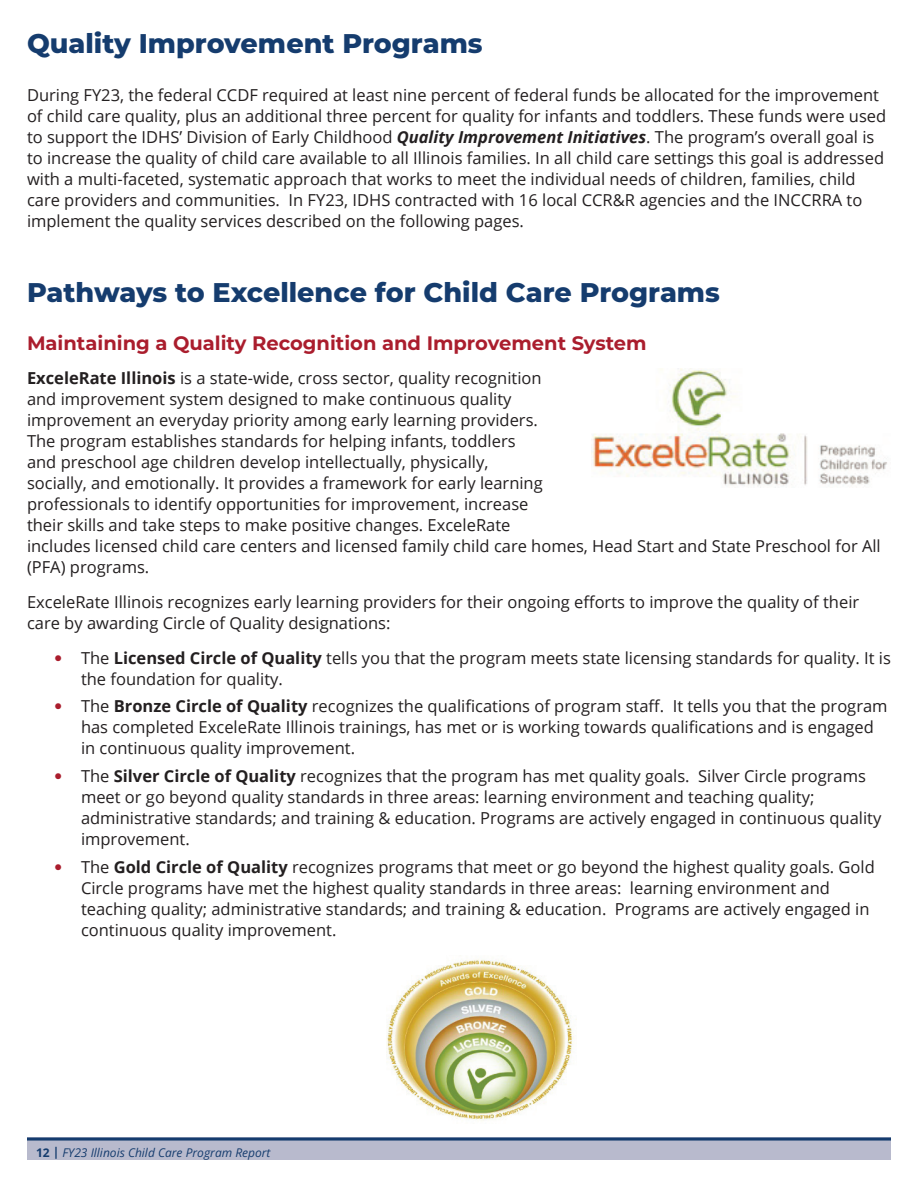
<style>
.page{position:relative;width:918px;height:1188px;background:#fff}
.page>*{position:absolute;margin:0;border:0;box-sizing:border-box;transform-origin:0 0}
.Header_2_NoRule2{font:800 27px "Montserrat";color:#153c6e}
.Header_3{font:700 19.5px "Montserrat";color:#aa1d2d}
.Body_Text_11_14{font:16.5px/21px "Open Sans";color:#231f20}
.Bullet_1_Red_NoBold{font:16.5px/21px "Open Sans";color:#231f20}
.t1{font:italic 12px "Open Sans";color:#153c6e}
.s1{font-weight:700;font-style:italic}
.s2{font-weight:700}
.s3{font-family:"Avenir Next Condensed";color:#aa1d2d}
.s4{font-weight:700;font-style:normal}
</style>
<div class="page">
<div style="left:27px;top:1138px;width:864px;height:22px;background:#b8bacd"></div>
<hr style="left:27px;top:1138px;width:864px;height:3px;background:#153c6e">
<img style="left:386px;top:959px;width:191px;height:162px">
<img style="left:591px;top:369px;width:296px;height:117px">
<h2 class="Header_2_NoRule2" style="left:27px;top:24px;width:457px">Quality Improvement Programs</h2>
<p class="Body_Text_11_14" style="left:27px;top:84px;width:861px">During FY23, the federal CCDF required at least nine percent of federal funds be allocated for the improvement of child care quality, plus an additional three percent for quality for infants and toddlers. These funds were used to support the IDHS’ Division of Early Childhood <span class="s1">Quality Improvement Initiatives</span>. The program’s overall goal is to increase the quality of child care available to all Illinois families. In all child care settings this goal is addressed with a multi-faceted, systematic approach that works to meet the individual needs of children, families, child care providers and communities. In FY23, IDHS contracted with 16 local CCR&amp;R agencies and the INCCRRA to implement the quality services described on the following pages.</p>
<h2 class="Header_2_NoRule2" style="left:27px;top:272px;width:694px">Pathways to Excellence for Child Care Programs</h2>
<h3 class="Header_3" style="left:27px;top:329px;width:621px">Maintaining a Quality Recognition and Improvement System</h3>
<p class="Body_Text_11_14" style="left:27px;top:367px;width:855px"><span class="s2">ExceleRate Illinois</span> is a state-wide, cross sector, quality recognition<br>and improvement system designed to make continuous quality<br>improvement an everyday priority among early learning providers.<br>The program establishes standards for helping infants, toddlers<br>and preschool age children develop intellectually, physically,<br>socially, and emotionally. It provides a framework for early learning<br>professionals to identify opportunities for improvement, increase<br>their skills and take steps to make positive changes. ExceleRate<br>includes licensed child care centers and licensed family child care homes, Head Start and State Preschool for All (PFA) programs.</p>
<p class="Body_Text_11_14" style="left:27px;top:590px;width:834px;line-height:21.6px">ExceleRate Illinois recognizes early learning providers for their ongoing efforts to improve the quality of their care by awarding Circle of Quality designations:</p>
<p class="Bullet_1_Red_NoBold" style="left:81px;top:647px;width:812px;text-indent:-27px"><span class="s3">•</span> The <span class="s2">Licensed Circle of Quality</span> tells you that the program meets state licensing standards for quality. It is the foundation for quality.</p>
<p class="Bullet_1_Red_NoBold" style="left:81px;top:695px;width:808px;text-indent:-27px"><span class="s3">•</span> The <span class="s2">Bronze Circle of Quality</span> recognizes the qualifications of program staff. It tells you that the program has completed ExceleRate Illinois trainings, has met or is working towards qualifications and is engaged in continuous quality improvement.</p>
<p class="Bullet_1_Red_NoBold" style="left:81px;top:765px;width:802px;text-indent:-27px"><span class="s3">•</span> The <span class="s2">Silver Circle of Quality</span> recognizes that the program has met quality goals. Silver Circle programs meet or go beyond quality standards in three areas: learning environment and teaching quality; administrative standards; and training &amp; education. Programs are actively engaged in continuous quality improvement.</p>
<p class="Bullet_1_Red_NoBold" style="left:81px;top:856px;width:795px;text-indent:-27px"><span class="s3">•</span> The <span class="s2">Gold Circle of Quality</span> recognizes programs that meet or go beyond the highest quality goals. Gold Circle programs have met the highest quality standards in three areas: learning environment and teaching quality; administrative standards; and training &amp; education. Programs are actively engaged in continuous quality improvement.</p>
<p class="t1" style="left:36px;top:1144px;width:236px"><span class="s4">12 |</span> FY23 Illinois Child Care Program Report</p>
</div>
